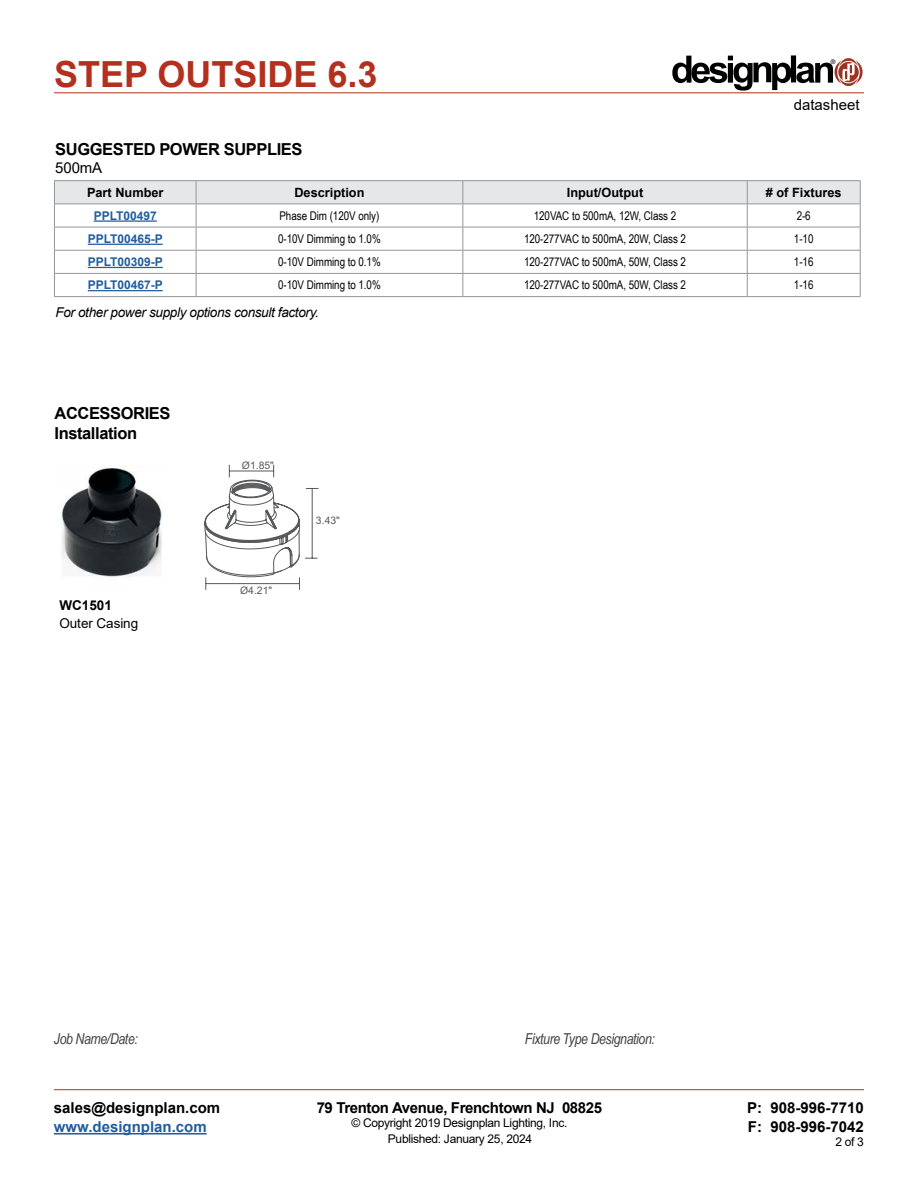
<style>
.page{position:relative;width:918px;height:1188px;background:#fff}
.page>*{position:absolute;margin:0;border:0;box-sizing:border-box;transform-origin:0 0}
.t1{font:700 36px "Arial";color:#b32f1e}
.t2{font:700 16.5px/19.8px "Arial";letter-spacing:-.025em;color:#000}
.t3{font:700 15px/19.5px "Arial";color:#000}
.t4{font:italic 15px "Arial Narrow";letter-spacing:-.025em;color:#414042}
.t5{font:700 15px "Arial";letter-spacing:-.025em;color:#000}
.t6{font:700 15px "Arial";color:#215e9e}
.t7{font:15px "Arial";color:#000}
.t8{font:italic 13.5px "Arial";letter-spacing:-.025em;color:#000}
.t9{font:13.5px "Arial";letter-spacing:-.005em;color:#000}
.t10{font:700 13.5px "Arial";color:#000}
.t11{font:700 12.75px "Arial";color:#000}
.t12{font:12px "Arial Narrow";letter-spacing:-.005em;color:#000}
.t13{font:12px "Arial";letter-spacing:-.025em;color:#000}
.t14{font:700 12px "Arial";color:#215e9e}
.t15{font:10.35px "Arial";color:#58595b}
.t16{font:6.3px "Helvetica";color:#000}
</style>
<div class="page">
<hr style="left:54px;top:93px;width:810px;height:1px;background:#b32f1e">
<hr style="left:54px;top:1089px;width:810px;height:1px;background:#b32f1e">
<hr style="left:54px;top:1133px;width:153px;height:2px;background:#215e9e">
<svg style="left:672px;top:55px;width:191px;height:36px"></svg>
<hr style="left:54px;top:296px;width:142px;height:1px;background:#939598">
<hr style="left:196px;top:296px;width:267px;height:1px;background:#939598">
<hr style="left:463px;top:296px;width:284px;height:1px;background:#939598">
<hr style="left:747px;top:296px;width:114px;height:1px;background:#939598">
<hr style="left:54px;top:180px;width:142px;height:1px;background:#939598">
<hr style="left:196px;top:180px;width:267px;height:1px;background:#939598">
<hr style="left:463px;top:180px;width:284px;height:1px;background:#939598">
<hr style="left:747px;top:180px;width:114px;height:1px;background:#939598">
<svg style="left:54px;top:181px;width:807px;height:115px"></svg>
<hr style="left:94px;top:220px;width:63px;height:2px;background:#215e9e">
<hr style="left:88px;top:244px;width:75px;height:1px;background:#215e9e">
<hr style="left:88px;top:267px;width:75px;height:1px;background:#215e9e">
<hr style="left:88px;top:290px;width:75px;height:1px;background:#215e9e">
<img style="left:61px;top:467px;width:101px;height:110px">
<svg style="left:205px;top:464px;width:113px;height:126px"></svg>
<hr style="left:206px;top:583px;width:93px;height:1px;background:#58595b">
<h1 class="t1" style="left:54px;top:49px;width:325px">STEP OUTSIDE 6.3</h1>
<p class="t16" style="left:831px;top:58px;width:6px">®</p>
<p class="t7" style="left:794px;top:95px;width:67px">datasheet</p>
<h2 class="t2" style="left:55px;top:139px;width:249px">SUGGESTED POWER SUPPLIES</h2>
<p class="t7" style="left:55px;top:157px;width:48px">500mA</p>
<p class="t11" style="left:87px;top:183px;width:78px">Part Number</p>
<p class="t11" style="left:294px;top:183px;width:72px">Description</p>
<p class="t11" style="left:567px;top:183px;width:78px">Input/Output</p>
<p class="t11" style="left:766px;top:183px;width:77px"># of Fixtures</p>
<p class="t14" style="left:94px;top:207px;width:65px">PPLT00497</p>
<p class="t12" style="left:279px;top:207px;width:101px">Phase Dim (120V only)</p>
<p class="t12" style="left:534px;top:207px;width:144px">120VAC to 500mA, 12W, Class 2</p>
<p class="t12" style="left:797px;top:207px;width:16px">2-6</p>
<p class="t14" style="left:88px;top:230px;width:77px">PPLT00465-P</p>
<p class="t12" style="left:278px;top:230px;width:104px">0-10V Dimming to 1.0%</p>
<p class="t12" style="left:524px;top:230px;width:163px">120-277VAC to 500mA, 20W, Class 2</p>
<p class="t12" style="left:794px;top:230px;width:21px">1-10</p>
<p class="t14" style="left:88px;top:254px;width:77px">PPLT00309-P</p>
<p class="t12" style="left:278px;top:253px;width:104px">0-10V Dimming to 0.1%</p>
<p class="t12" style="left:524px;top:253px;width:163px">120-277VAC to 500mA, 50W, Class 2</p>
<p class="t12" style="left:794px;top:253px;width:21px">1-16</p>
<p class="t14" style="left:88px;top:277px;width:77px">PPLT00467-P</p>
<p class="t12" style="left:278px;top:276px;width:104px">0-10V Dimming to 1.0%</p>
<p class="t12" style="left:524px;top:276px;width:163px">120-277VAC to 500mA, 50W, Class 2</p>
<p class="t12" style="left:794px;top:276px;width:21px">1-16</p>
<p class="t8" style="left:56px;top:304px;width:265px">For other power supply options consult factory.</p>
<h2 class="t2" style="left:55px;top:403px;width:117px">ACCESSORIES<br>Installation</h2>
<p class="t10" style="left:59px;top:596px;width:54px">WC1501</p>
<p class="t9" style="left:59px;top:614px;width:80px">Outer Casing</p>
<p class="t15" style="left:242px;top:459px;width:34px">Ø1.85"</p>
<p class="t15" style="left:240px;top:583px;width:34px">Ø4.21"</p>
<p class="t15" style="left:316px;top:513px;width:25px">3.43"</p>
<p class="t4" style="left:54px;top:1028px;width:85px">Job Name/Date:</p>
<p class="t4" style="left:525px;top:1029px;width:132px">Fixture Type Designation:</p>
<p class="t3" style="left:54px;top:1098px;width:168px">sales@designplan.com</p>
<p class="t6" style="left:54px;top:1116px;width:154px">www.designplan.com</p>
<p class="t5" style="left:317px;top:1097px;width:287px">79 Trenton Avenue, Frenchtown NJ 08825</p>
<p class="t13" style="left:351px;top:1115px;width:217px">© Copyright 2019 Designplan Lighting, Inc.</p>
<p class="t3" style="left:747px;top:1098px;width:118px">P: 908-996-7710<br>F: 908-996-7042</p>
<p class="t13" style="left:388px;top:1130px;width:146px">Published: January 25, 2024</p>
<p class="t13" style="left:835px;top:1133px;width:30px">2 of 3</p>
</div>
